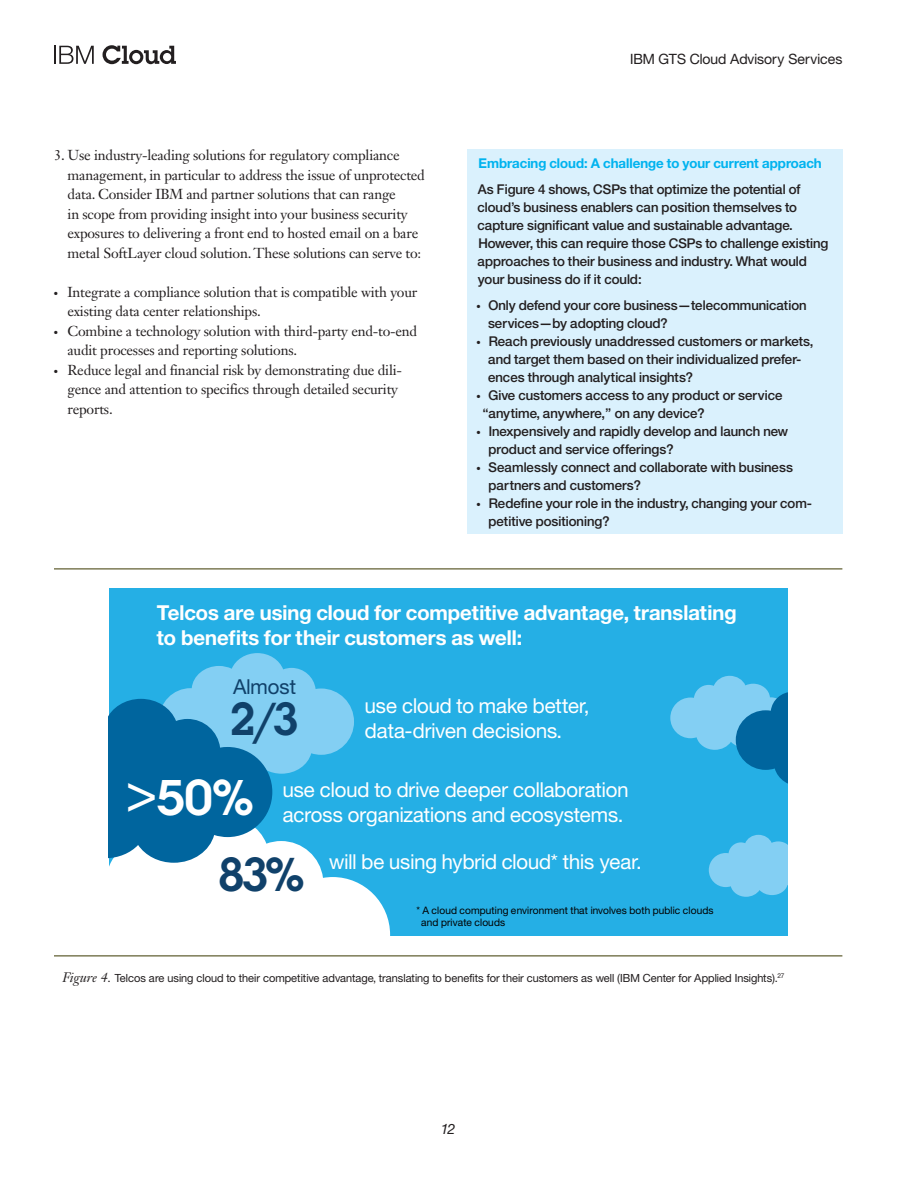
<style>
.page{position:relative;width:918px;height:1188px;background:#fff}
.page>*{position:absolute;margin:0;border:0;box-sizing:border-box;transform-origin:0 0}
.t1{font:49.05px "Lubalin Demifor IBM";color:#fff}
.t2{font:46.5px "Lubalin Demifor IBM";color:#10416a}
.t3{font:45.15px "Lubalin Demifor IBM";color:#10416a}
.t4{font:20.7px/24.8px "Helv Neue Romanfor IBM";color:#fff}
.t5{font:20.7px/24.8px "Helv Neue Boldfor IBM";color:#fff}
.t6{font:20.7px "Helv Neue Romanfor IBM";color:#10416a}
.t7{font:14.25px/19.5px "Janson Text LT Std";letter-spacing:-.015em;color:#231f20}
.t8{font:14.25px "Helv Neue Romanfor IBM";color:#231f20}
.t9{font:14.25px "Helv Neue Roman Italicfor IBM";color:#231f20}
.t10{font:13.5px/18px "Helv Neue Mediumfor IBM";color:#231f20}
.t11{font:13.5px/26.1px "Helv Neue Boldfor IBM";color:#00b3ef}
.t12{font:11.25px "Helv Neue Romanfor IBM";color:#231f20}
.t13{font:10.35px/11.6px "Helv Neue Romanfor IBM";letter-spacing:.015em;color:#010203}
.s1{font-family:"Helv Neue Mediumfor IBM";color:#231f20}
.s2{font-family:"Janson Text LT Std";font-style:italic;font-size:13.5px}
</style>
<div class="page">
<svg style="left:54px;top:46px;width:40px;height:18px"></svg>
<svg style="left:103px;top:45px;width:73px;height:19px"></svg>
<div style="left:467px;top:149px;width:375px;height:385px;background:#daf1fd"></div>
<div style="left:109px;top:589px;width:679px;height:347px;background:#25afe5"></div>
<svg style="left:109px;top:653px;width:281px;height:283px"></svg>
<svg style="left:709px;top:835px;width:79px;height:62px"></svg>
<svg style="left:670px;top:676px;width:118px;height:108px"></svg>
<hr style="left:54px;top:569px;width:788px;height:1px;background:#3b3900">
<hr style="left:54px;top:956px;width:788px;height:1px;background:#3b3900">
<p class="t7" style="left:68px;top:145px;width:359px;text-indent:-14px">3. Use industry-leading solutions for regulatory compliance management, in particular to address the issue of unprotected data. Consider IBM and partner solutions that can range<br>in scope from providing insight into your business security exposures to delivering a front end to hosted email on a bare metal SoftLayer cloud solution. These solutions can serve to:</p>
<p class="t7" style="left:68px;top:282px;width:351px;text-indent:-14px">●● Integrate a compliance solution that is compatible with your existing data center relationships.</p>
<p class="t7" style="left:68px;top:321px;width:351px;text-indent:-14px">●● Combine a technology solution with third-party end-to-end audit processes and reporting solutions.</p>
<p class="t7" style="left:68px;top:360px;width:336px;text-indent:-14px">●● Reduce legal and financial risk by demonstrating due dili&shy;gence and attention to specifics through detailed security reports.</p>
<p class="t8" style="left:630px;top:50px;width:214px">IBM GTS Cloud Advisory Services</p>
<p class="t11" style="left:478px;top:149px;width:346px">Embracing cloud: A challenge to your current approach<br><span class="s1">As Figure 4 shows, CSPs that optimize the potential of</span></p>
<p class="t10" style="left:478px;top:198px;width:352px">cloud’s business enablers can position themselves to capture significant value and sustainable advantage.<br>However, this can require those CSPs to challenge existing approaches to their business and industry. What would your business do if it could:</p>
<p class="t10" style="left:488px;top:296px;width:320px;text-indent:-11px">●● Only defend your core business—telecommunication services—by adopting cloud?</p>
<p class="t10" style="left:488px;top:332px;width:326px;text-indent:-11px">●● Reach previously unaddressed customers or markets, and target them based on their individualized prefer&shy;ences through analytical insights?</p>
<p class="t10" style="left:482px;top:386px;width:302px;text-indent:-5px">●● Give customers access to any product or service “anytime, anywhere,” on any device?</p>
<p class="t10" style="left:489px;top:422px;width:301px;text-indent:-12px">●● Inexpensively and rapidly develop and launch new product and service offerings?</p>
<p class="t10" style="left:489px;top:458px;width:306px;text-indent:-12px">●● Seamlessly connect and collaborate with business partners and customers?</p>
<p class="t10" style="left:489px;top:494px;width:325px;text-indent:-12px">●● Redefine your role in the industry, changing your com&shy;petitive positioning?</p>
<h3 class="t5" style="left:157px;top:600px;width:581px">Telcos are using cloud for competitive advantage, translating to benefits for their customers as well:</h3>
<h3 class="t6" style="left:233px;top:674px;width:64px">Almost</h3>
<h3 class="t3" style="left:231px;top:689px;width:69px">2/3</h3>
<h3 class="t4" style="left:365px;top:693px;width:225px">use cloud to make better, data-driven decisions.</h3>
<h1 class="t1" style="left:125px;top:766px;width:131px">&gt;50%</h1>
<h3 class="t4" style="left:283px;top:777px;width:347px">use cloud to drive deeper collaboration</h3>
<h3 class="t4" style="left:283px;top:801px;width:341px">across organizations and ecosystems.</h3>
<h2 class="t2" style="left:218px;top:844px;width:88px">83%</h2>
<h3 class="t4" style="left:329px;top:849px;width:313px">will be using hybrid cloud* this year.</h3>
<p class="t13" style="left:421px;top:905px;width:294px;text-indent:-5px">* A cloud computing environment that involves both public clouds and private clouds</p>
<p class="t12" style="left:63px;top:971px;width:723px"><span class="s2">Figure 4.</span> Telcos are using cloud to their competitive advantage, translating to benefits for their customers as well (IBM Center for Applied Insights).<sup>27</sup></p>
<p class="t9" style="left:442px;top:1120px;width:15px">12</p>
</div>
